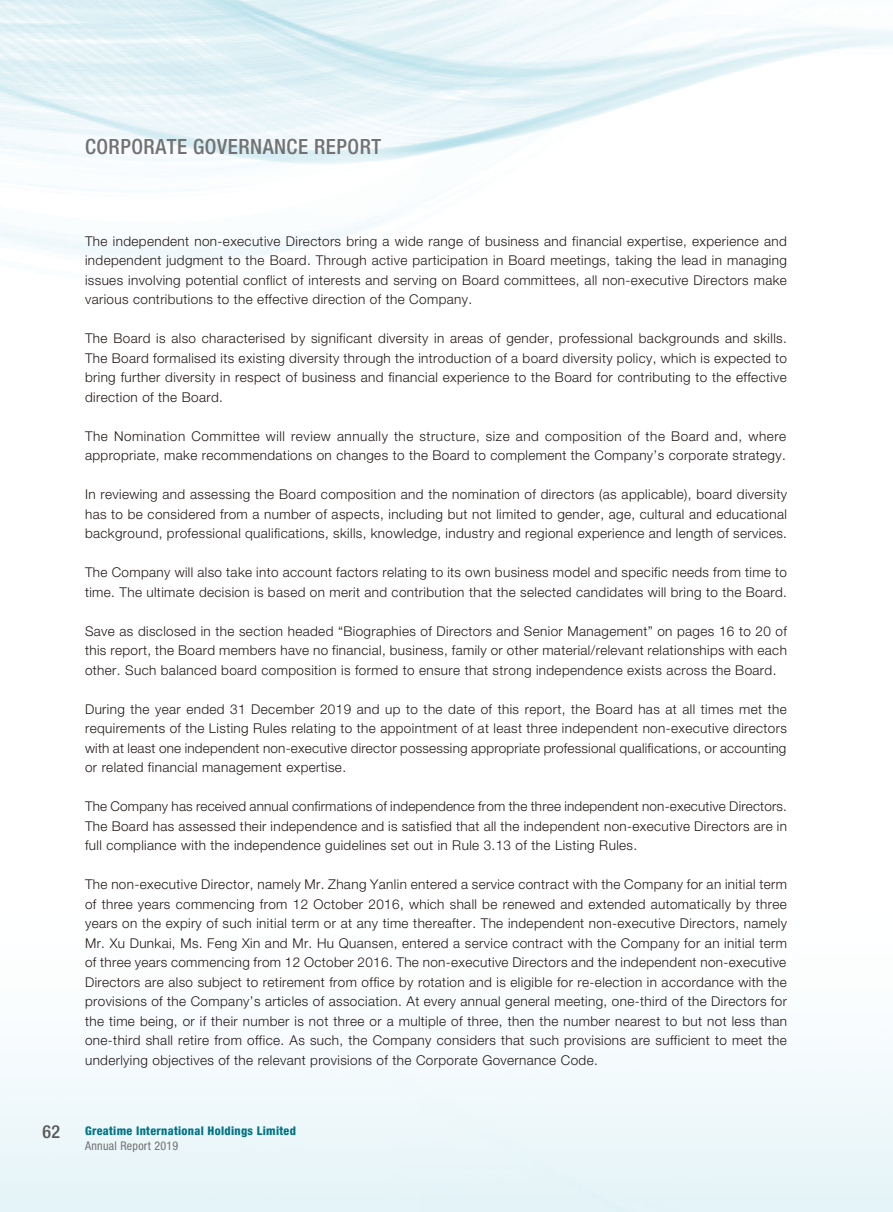
<style>
.page{position:relative;width:893px;height:1212px;background:#fff}
.page>*{position:absolute;margin:0;border:0;box-sizing:border-box;transform-origin:0 0}
.t1{font:500 condensed 21px "Helvetica Neue LT Std";letter-spacing:.025em;color:#727272}
.t2{font:500 condensed 18px "Helvetica Neue LT Std";color:#595857}
.t3{font:300 13.5px/19.5px "Helvetica Neue LT Std";letter-spacing:.03em;color:#231916;text-align:justify}
.t4{font:800 condensed 12px "Helvetica Neue LT Std";letter-spacing:.025em;color:#007485}
.t5{font:condensed 12px "Helvetica Neue LT Std";letter-spacing:.025em;color:#727272}
</style>
<div class="page">
<h1 class="t1" style="left:85px;top:134px;width:298px">CORPORATE GOVERNANCE REPORT</h1>
<h2 class="t2" style="left:43px;top:1121px;width:19px">62</h2>
<p class="t3" style="left:85px;top:231px;width:703px">The independent non-executive Directors bring a wide range of business and financial expertise, experience and independent judgment to the Board. Through active participation in Board meetings, taking the lead in managing issues involving potential conflict of interests and serving on Board committees, all non-executive Directors make various contributions to the effective direction of the Company.</p>
<p class="t3" style="left:85px;top:329px;width:703px">The Board is also characterised by significant diversity in areas of gender, professional backgrounds and skills.<br>The Board formalised its existing diversity through the introduction of a board diversity policy, which is expected to bring further diversity in respect of business and financial experience to the Board for contributing to the effective direction of the Board.</p>
<p class="t3" style="left:85px;top:426px;width:703px">The Nomination Committee will review annually the structure, size and composition of the Board and, where appropriate, make recommendations on changes to the Board to complement the Company’s corporate strategy.</p>
<p class="t3" style="left:85px;top:485px;width:703px">In reviewing and assessing the Board composition and the nomination of directors (as applicable), board diversity has to be considered from a number of aspects, including but not limited to gender, age, cultural and educational background, professional qualifications, skills, knowledge, industry and regional experience and length of services.</p>
<p class="t3" style="left:85px;top:563px;width:703px">The Company will also take into account factors relating to its own business model and specific needs from time to time. The ultimate decision is based on merit and contribution that the selected candidates will bring to the Board.</p>
<p class="t3" style="left:85px;top:621px;width:703px">Save as disclosed in the section headed “Biographies of Directors and Senior Management” on pages 16 to 20 of this report, the Board members have no financial, business, family or other material/relevant relationships with each other. Such balanced board composition is formed to ensure that strong independence exists across the Board.</p>
<p class="t3" style="left:85px;top:699px;width:703px">During the year ended 31 December 2019 and up to the date of this report, the Board has at all times met the requirements of the Listing Rules relating to the appointment of at least three independent non-executive directors with at least one independent non-executive director possessing appropriate professional qualifications, or accounting or related financial management expertise.</p>
<p class="t3" style="left:85px;top:797px;width:703px">The Company has received annual confirmations of independence from the three independent non-executive Directors.<br>The Board has assessed their independence and is satisfied that all the independent non-executive Directors are in full compliance with the independence guidelines set out in Rule 3.13 of the Listing Rules.</p>
<p class="t3" style="left:85px;top:874px;width:703px">The non-executive Director, namely Mr. Zhang Yanlin entered a service contract with the Company for an initial term of three years commencing from 12 October 2016, which shall be renewed and extended automatically by three years on the expiry of such initial term or at any time thereafter. The independent non-executive Directors, namely Mr. Xu Dunkai, Ms. Feng Xin and Mr. Hu Quansen, entered a service contract with the Company for an initial term of three years commencing from 12 October 2016. The non-executive Directors and the independent non-executive Directors are also subject to retirement from office by rotation and is eligible for re-election in accordance with the provisions of the Company’s articles of association. At every annual general meeting, one-third of the Directors for the time being, or if their number is not three or a multiple of three, then the number nearest to but not less than one-third shall retire from office. As such, the Company considers that such provisions are sufficient to meet the underlying objectives of the relevant provisions of the Corporate Governance Code.</p>
<p class="t4" style="left:85px;top:1124px;width:212px">Greatime International Holdings Limited</p>
<p class="t5" style="left:85px;top:1139px;width:95px">Annual Report 2019</p>
</div>
